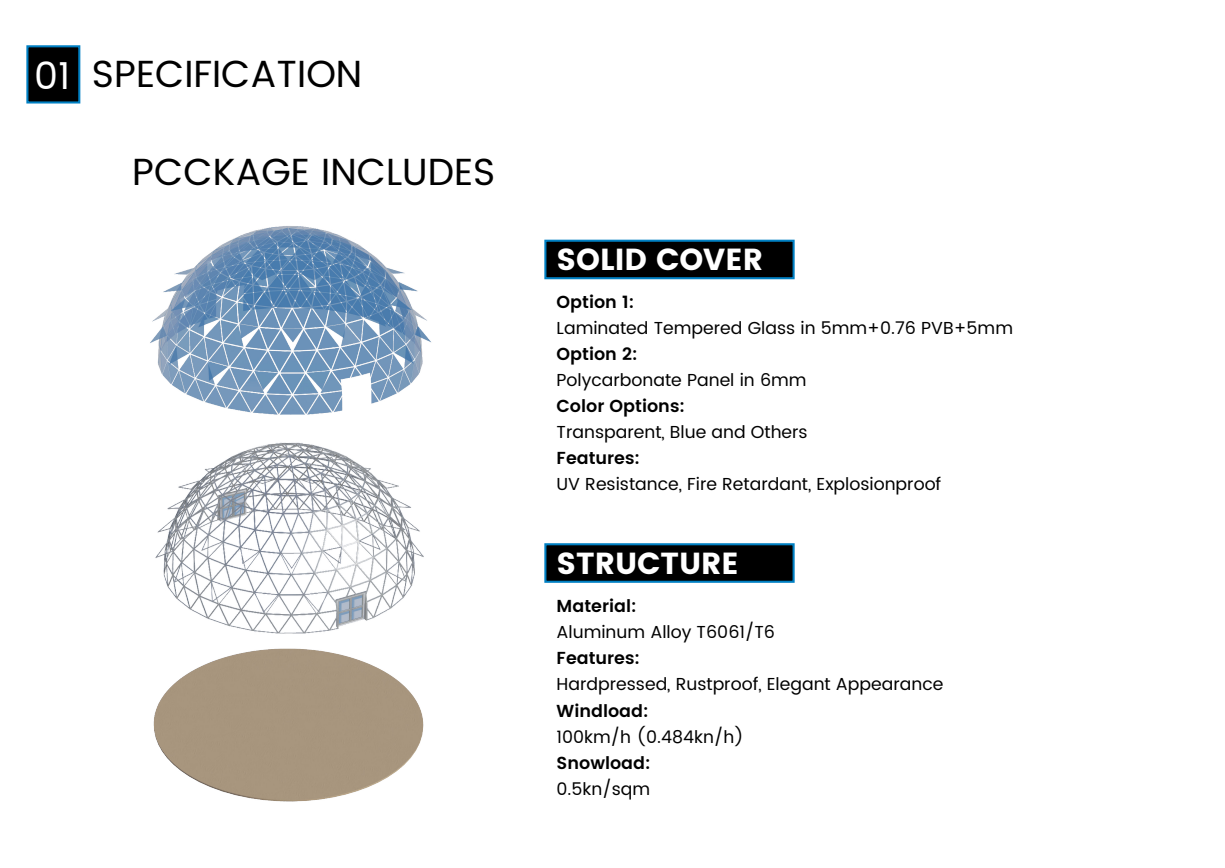
<style>
.page{position:relative;width:1225px;height:868px;background:#fff}
.page>*{position:absolute;margin:0;border:0;box-sizing:border-box;transform-origin:0 0}
.t1{font:37.8px "Poppins";color:#000}
.t2{font:30.41px "Poppins";color:#fff}
.t3{font:17.36px "Poppins";color:#000}
.t4{font:600 17.36px "Poppins";color:#000}
.s1{color:#fff}
</style>
<div class="page">
<div style="left:26px;top:45px;width:54px;height:59px;background:#000;border:2px solid #0080c3"></div>
<img style="left:150px;top:226px;width:281px;height:576px">
<div style="left:544px;top:240px;width:251px;height:39px;background:#000;border:2px solid #0080c3"></div>
<div style="left:544px;top:543px;width:251px;height:40px;background:#000;border:2px solid #0080c3"></div>
<h1 class="t1" style="left:34px;top:49px;width:330px"><span class="s1">01</span> SPECIFICATION</h1>
<h1 class="t1" style="left:132px;top:148px;width:365px">PCCKAGE INCLUDES</h1>
<h2 class="t2" style="left:557px;top:240px;width:208px">SOLID COVER</h2>
<p class="t4" style="left:557px;top:292px;width:79px">Option 1:</p>
<p class="t3" style="left:557px;top:317px;width:458px">Laminated Tempered Glass in 5mm+0.76 PVB+5mm</p>
<p class="t4" style="left:557px;top:344px;width:82px">Option 2:</p>
<p class="t3" style="left:557px;top:369px;width:252px">Polycarbonate Panel in 6mm</p>
<p class="t4" style="left:557px;top:396px;width:130px">Color Options:</p>
<p class="t3" style="left:557px;top:421px;width:253px">Transparent, Blue and Others</p>
<p class="t4" style="left:557px;top:448px;width:85px">Features:</p>
<p class="t3" style="left:557px;top:473px;width:386px">UV Resistance, Fire Retardant, Explosionproof</p>
<h2 class="t2" style="left:557px;top:544px;width:184px">STRUCTURE</h2>
<p class="t4" style="left:557px;top:596px;width:81px">Material:</p>
<p class="t3" style="left:557px;top:621px;width:220px">Aluminum Alloy T6061/T6</p>
<p class="t4" style="left:557px;top:648px;width:85px">Features:</p>
<p class="t3" style="left:557px;top:673px;width:388px">Hardpressed, Rustproof, Elegant Appearance</p>
<p class="t4" style="left:557px;top:700px;width:93px">Windload:</p>
<p class="t3" style="left:557px;top:725px;width:189px">100km/h (0.484kn/h)</p>
<p class="t4" style="left:557px;top:752px;width:95px">Snowload:</p>
<p class="t3" style="left:557px;top:778px;width:95px">0.5kn/sqm</p>
</div>
